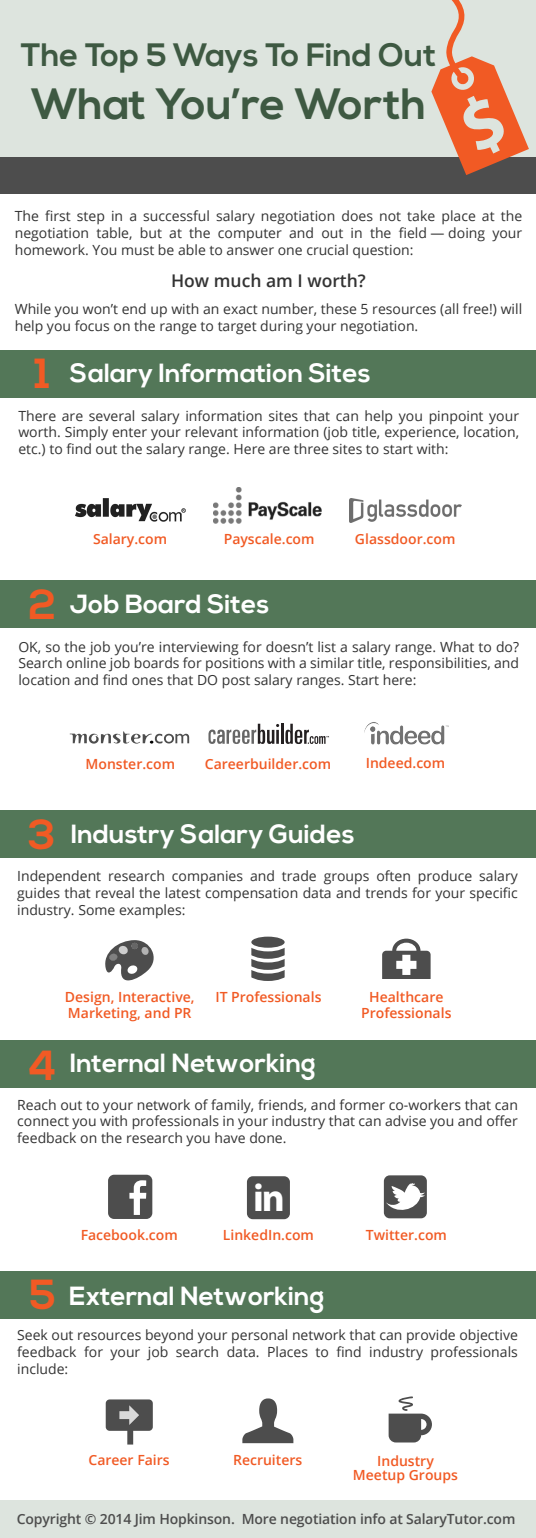
<style>
.page{position:relative;width:536px;height:1538px;background:#fff}
.page>*{position:absolute;margin:0;border:0;box-sizing:border-box;transform-origin:0 0}
.t1{font:700 43.75px "Nexa";color:#3e5942}
.t2{font:700 42px "Nexa";color:#f15a24}
.t3{font:700 39.38px "Myriad Pro";color:#fff}
.t4{font:700 32.38px "Nexa";color:#3e5942}
.t5{font:700 26.25px "Nexa";color:#fff}
.t6{font:600 17.5px "Open Sans";color:#333}
.t7{font:14px/16.8px "Open Sans";color:#333;text-align:justify}
.t8{font:600 14px/15.8px "Open Sans";color:#f15a24;text-align:center}
.t9{font:600 14px "Open Sans";letter-spacing:-.01em;color:#4d4d4d}
</style>
<div class="page">
<div style="left:0;top:0;width:536px;height:158px;background:#dde4de"></div>
<div style="left:0;top:158px;width:536px;height:36px;background:#4d4d4d"></div>
<div style="left:0;top:350px;width:536px;height:47px;background:#537758"></div>
<div style="left:0;top:580px;width:536px;height:47px;background:#537758"></div>
<div style="left:0;top:810px;width:536px;height:48px;background:#537758"></div>
<div style="left:0;top:1040px;width:536px;height:48px;background:#537758"></div>
<div style="left:0;top:1270px;width:536px;height:48px;background:#537758"></div>
<div style="left:0;top:1500px;width:536px;height:37px;background:#dde4de"></div>
<svg style="left:431px;top:0;width:97px;height:175px"></svg>
<svg style="left:105px;top:940px;width:49px;height:41px"></svg>
<svg style="left:251px;top:947px;width:33px;height:34px"></svg>
<div style="left:251px;top:936px;width:33px;height:11px;background:#4d4d4d;border-radius:50%"></div>
<svg style="left:108px;top:1174px;width:44px;height:44px"></svg>
<svg style="left:384px;top:1175px;width:42px;height:43px"></svg>
<div style="left:247px;top:1176px;width:43px;height:43px;background:#4d4d4d;border-radius:6px"></div>
<svg style="left:106px;top:1399px;width:47px;height:45px"></svg>
<svg style="left:242px;top:1398px;width:51px;height:45px"></svg>
<svg style="left:388px;top:1396px;width:44px;height:46px"></svg>
<hr style="left:281px;top:723px;width:2px;height:20px;background:#231f20">
<svg style="left:208px;top:723px;width:71px;height:21px"></svg>
<svg style="left:285px;top:723px;width:44px;height:21px"></svg>
<img style="left:213px;top:487px;width:108px;height:36px">
<svg style="left:70px;top:731px;width:119px;height:12px"></svg>
<svg style="left:382px;top:938px;width:48px;height:41px"></svg>
<img style="left:75px;top:498px;width:111px;height:24px">
<img style="left:364px;top:722px;width:84px;height:23px">
<img style="left:349px;top:499px;width:112px;height:23px">
<h3 class="t4" style="left:21px;top:36px;width:416px">The Top 5 Ways To Find Out</h3>
<h1 class="t1" style="left:31px;top:79px;width:397px">What You’re Worth</h1>
<p class="t7" style="left:15px;top:208px;width:509px">The first step in a successful salary negotiation does not take place at the negotiation table, but at the computer and out in the field — doing your homework. You must be able to answer one crucial question:</p>
<p class="t6" style="left:171px;top:268px;width:196px">How much am I worth?</p>
<p class="t7" style="left:15px;top:300px;width:509px">While you won’t end up with an exact number, these 5 resources (all free!) will help you focus on the range to target during your negotiation.</p>
<h3 class="t5" style="left:70px;top:357px;width:302px">Salary Information Sites</h3>
<p class="t7" style="left:18px;top:407px;width:502px">There are several salary information sites that can help you pinpoint your worth. Simply enter your relevant information (job title, experience, location, etc.) to find out the salary range. Here are three sites to start with:</p>
<h2 class="t2" style="left:35px;top:349px;width:17px">1</h2>
<p class="t8" style="left:93px;top:531px;width:76px">Salary.com</p>
<p class="t8" style="left:224px;top:531px;width:92px">Payscale.com</p>
<p class="t8" style="left:355px;top:531px;width:102px">Glassdoor.com</p>
<h2 class="t2" style="left:28px;top:580px;width:29px">2</h2>
<h3 class="t5" style="left:70px;top:588px;width:201px">Job Board Sites</h3>
<p class="t7" style="left:18px;top:638px;width:502px">OK, so the job you’re interviewing for doesn’t list a salary range. What to do?<br>Search online job boards for positions with a similar title, responsibilities, and location and find ones that DO post salary ranges. Start here:</p>
<p class="t8" style="left:86px;top:755px;width:91px">Monster.com</p>
<p class="t8" style="left:205px;top:755px;width:128px">Careerbuilder.com</p>
<p class="t8" style="left:365px;top:754px;width:81px">Indeed.com</p>
<h2 class="t2" style="left:29px;top:810px;width:29px">3</h2>
<h3 class="t5" style="left:71px;top:818px;width:285px">Industry Salary Guides</h3>
<p class="t7" style="left:17px;top:867px;width:502px">Independent research companies and trade groups often produce salary guides that reveal the latest compensation data and trends for your specific industry. Some examples:</p>
<h2 class="t2" style="left:28px;top:1041px;width:30px">4</h2>
<p class="t8" style="left:65px;top:989px;width:131px;text-align:left">Design, Interactive,<br>Marketing, and PR</p>
<p class="t8" style="left:215px;top:989px;width:108px">IT Professionals</p>
<p class="t8" style="left:361px;top:989px;width:92px">Healthcare<br>Professionals</p>
<h3 class="t5" style="left:70px;top:1047px;width:247px">Internal Networking</h3>
<p class="t7" style="left:17px;top:1095px;width:502px">Reach out to your network of family, friends, and former co-workers that can connect you with professionals in your industry that can advise you and offer feedback on the research you have done.</p>
<h3 class="t3" style="left:253px;top:1172px;width:33px">in</h3>
<h2 class="t2" style="left:29px;top:1269px;width:28px">5</h2>
<p class="t8" style="left:81px;top:1226px;width:99px">Facebook.com</p>
<p class="t8" style="left:223px;top:1226px;width:93px">LinkedIn.com</p>
<p class="t8" style="left:365px;top:1226px;width:83px">Twitter.com</p>
<h3 class="t5" style="left:69px;top:1280px;width:256px">External Networking</h3>
<p class="t7" style="left:17px;top:1326px;width:502px">Seek out resources beyond your personal network that can provide objective feedback for your job search data. Places to find industry professionals include:</p>
<p class="t8" style="left:88px;top:1451px;width:83px">Career Fairs</p>
<p class="t8" style="left:233px;top:1452px;width:71px">Recruiters</p>
<p class="t8" style="left:353px;top:1453px;width:106px;line-height:14px">Industry<br>Meetup Groups</p>
<p class="t9" style="left:17px;top:1509px;width:500px">Copyright © 2014 Jim Hopkinson. More negotiation info at SalaryTutor.com</p>
</div>
